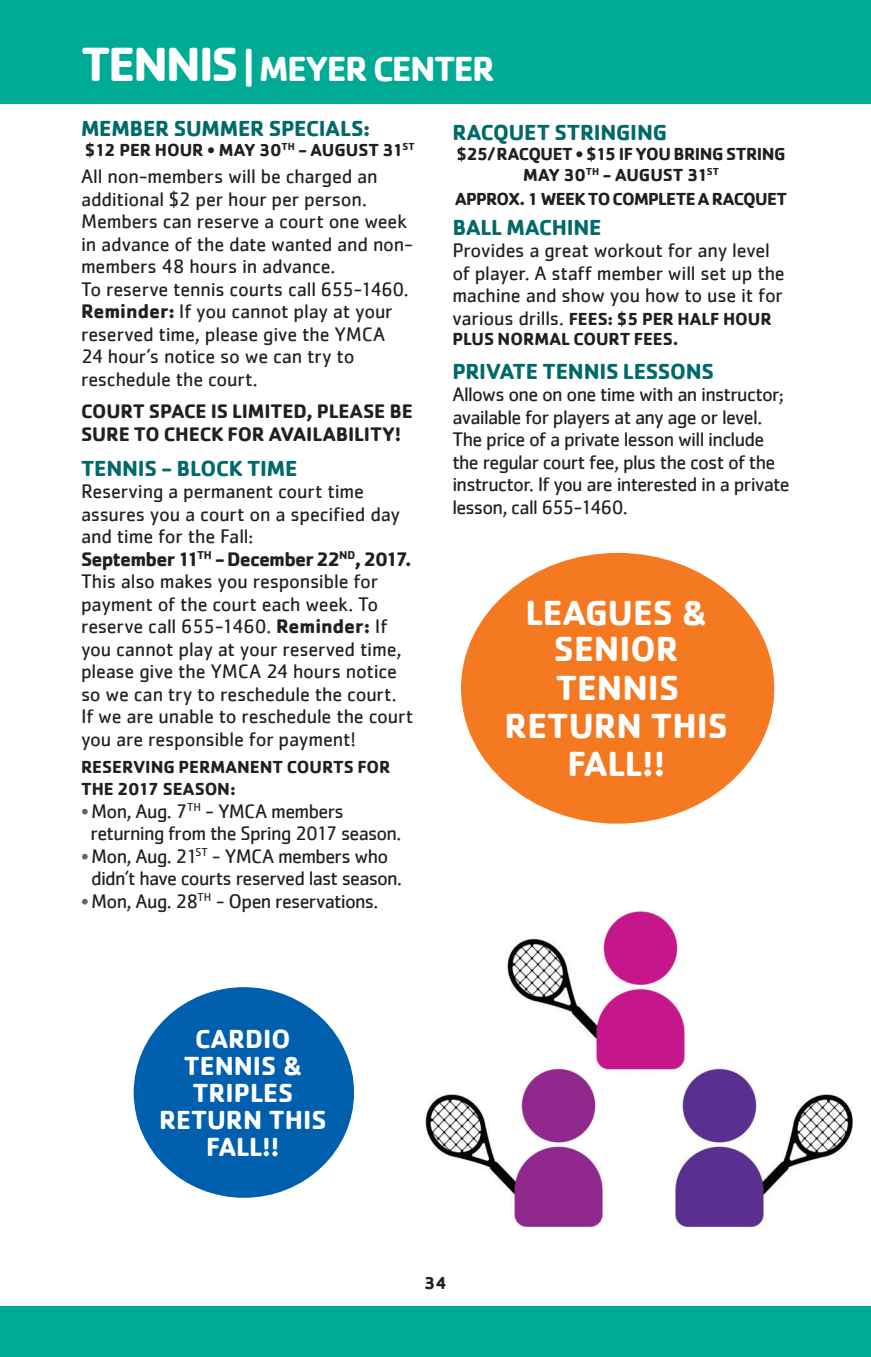
<style>
.page{position:relative;width:871px;height:1357px;background:#fff}
.page>*{position:absolute;margin:0;border:0;box-sizing:border-box;transform-origin:0 0}
.t1{font:700 36px/37.6px "Cachet";color:#fff;text-align:center}
.t2{font:700 36px "Cachet";letter-spacing:-.045em;color:#fff}
.t3{font:700 27px/27px "Cachet";color:#fff;text-align:center}
.t4{font:700 22.5px "Cachet";letter-spacing:-.01em;color:#016a69}
.t5{font:20.25px/22.5px "Cachet";letter-spacing:-.015em;color:#231f20}
.t6{font:20.25px/22.5px "Cachet";letter-spacing:-.035em;color:#231f20}
.t7{font:700 20.25px/22.5px "Cachet";letter-spacing:-.005em;color:#231f20}
.t8{font:700 18px/20.2px "Cachet";letter-spacing:-.01em;color:#231f20}
.t9{font:700 18px "Cachet";letter-spacing:-.04em;color:#231f20}
.s1{font-size:49.5px}
.s2{font-size:40.5px}
.s3{font-weight:700}
.s4{color:#636366}
.s5{font-weight:400;font-size:20.25px}
</style>
<div class="page">
<div style="left:0;top:1306px;width:871px;height:51px;background:#00ab95"></div>
<div style="left:0;top:0;width:871px;height:103px;background:#00ab95"></div>
<img style="left:425px;top:911px;width:428px;height:316px">
<div style="left:134px;top:987px;width:220px;height:211px;background:#0160ae;border-radius:50%"></div>
<div style="left:461px;top:553px;width:313px;height:271px;background:#f47921;border-radius:50%"></div>
<h1 class="t2" style="left:81px;top:46px;width:415px"><span class="s1">TENNIS</span> <span class="s2">|</span> MEYER CENTER</h1>
<p class="t4" style="left:81px;top:114px;width:291px">MEMBER SUMMER SPECIALS:</p>
<p class="t8" style="left:85px;top:139px;width:331px">$12 PER HOUR • MAY 30<sup>TH</sup> - AUGUST 31<sup>ST</sup></p>
<p class="t5" style="left:81px;top:165px;width:334px">All non-members will be charged an additional $2 per hour per person.<br>Members can reserve a court one week in advance of the date wanted and non&shy;members 48 hours in advance.<br>To reserve tennis courts call 655-1460.<br><span class="s3">Reminder:</span> If you cannot play at your reserved time, please give the YMCA<br>24 hour’s notice so we can try to reschedule the court.</p>
<p class="t7" style="left:81px;top:399px;width:333px">COURT SPACE IS LIMITED, PLEASE BE<br>SURE TO CHECK FOR AVAILABILITY!</p>
<p class="t4" style="left:81px;top:454px;width:218px">TENNIS - BLOCK TIME</p>
<p class="t5" style="left:81px;top:480px;width:334px">Reserving a permanent court time assures you a court on a specified day and time for the Fall:<br><span class="s3">September 11</span><sup>TH</sup> <span class="s3">- December 22</span><sup>ND</sup><span class="s3">, 2017.<br></span>This also makes you responsible for payment of the court each week. To reserve call 655-1460. <span class="s3">Reminder:</span> If you cannot play at your reserved time, please give the YMCA 24 hours notice so we can try to reschedule the court.<br>If we are unable to reschedule the court you are responsible for payment!</p>
<p class="t8" style="left:81px;top:755px;width:311px;line-height:22.5px">RESERVING PERMANENT COURTS FOR<br>THE 2017 SEASON:</p>
<p class="t6" style="left:91px;top:799px;width:312px;text-indent:-10px"><span class="s4">•</span>Mon, Aug. 7<sup>TH</sup> - YMCA members returning from the Spring 2017 season.</p>
<p class="t6" style="left:91px;top:844px;width:312px;text-indent:-10px"><span class="s4">•</span>Mon, Aug. 21<sup>ST</sup> - YMCA members who didn’t have courts reserved last season.</p>
<p class="t6" style="left:81px;top:889px;width:299px"><span class="s4">•</span>Mon, Aug. 28<sup>TH</sup> - Open reservations.</p>
<p class="t4" style="left:452px;top:118px;width:216px">RACQUET STRINGING</p>
<p class="t8" style="left:456px;top:144px;width:331px;text-align:center">$25/ RACQUET • $15 IF YOU BRING STRING<br>MAY 30<sup>TH</sup> - AUGUST 31<sup>ST</sup></p>
<p class="t9" style="left:455px;top:188px;width:334px">APPROX. 1 WEEK TO COMPLETE A RACQUET</p>
<p class="t4" style="left:452px;top:213px;width:151px">BALL MACHINE</p>
<p class="t5" style="left:452px;top:239px;width:334px">Provides a great workout for any level of player. A staff member will set up the machine and show you how to use it for</p>
<p class="t8" style="left:452px;top:308px;width:321px"><span class="s5">various drills.</span> FEES: $5 PER HALF HOUR<br>PLUS NORMAL COURT FEES.</p>
<p class="t4" style="left:452px;top:357px;width:263px">PRIVATE TENNIS LESSONS</p>
<p class="t6" style="left:452px;top:383px;width:339px">Allows one on one time with an instructor; available for players at any age or level.<br>The price of a private lesson will include the regular court fee, plus the cost of the instructor. If you are interested in a private lesson, call 655-1460.</p>
<h1 class="t1" style="left:504px;top:593px;width:225px">LEAGUES &amp;<br>SENIOR<br>TENNIS<br>RETURN THIS<br>FALL!!</h1>
<h2 class="t3" style="left:159px;top:1024px;width:169px">CARDIO<br>TENNIS &amp;<br>TRIPLES<br>RETURN THIS<br>FALL!!</h2>
<p class="t8" style="left:424px;top:1271px;width:24px">34</p>
</div>
